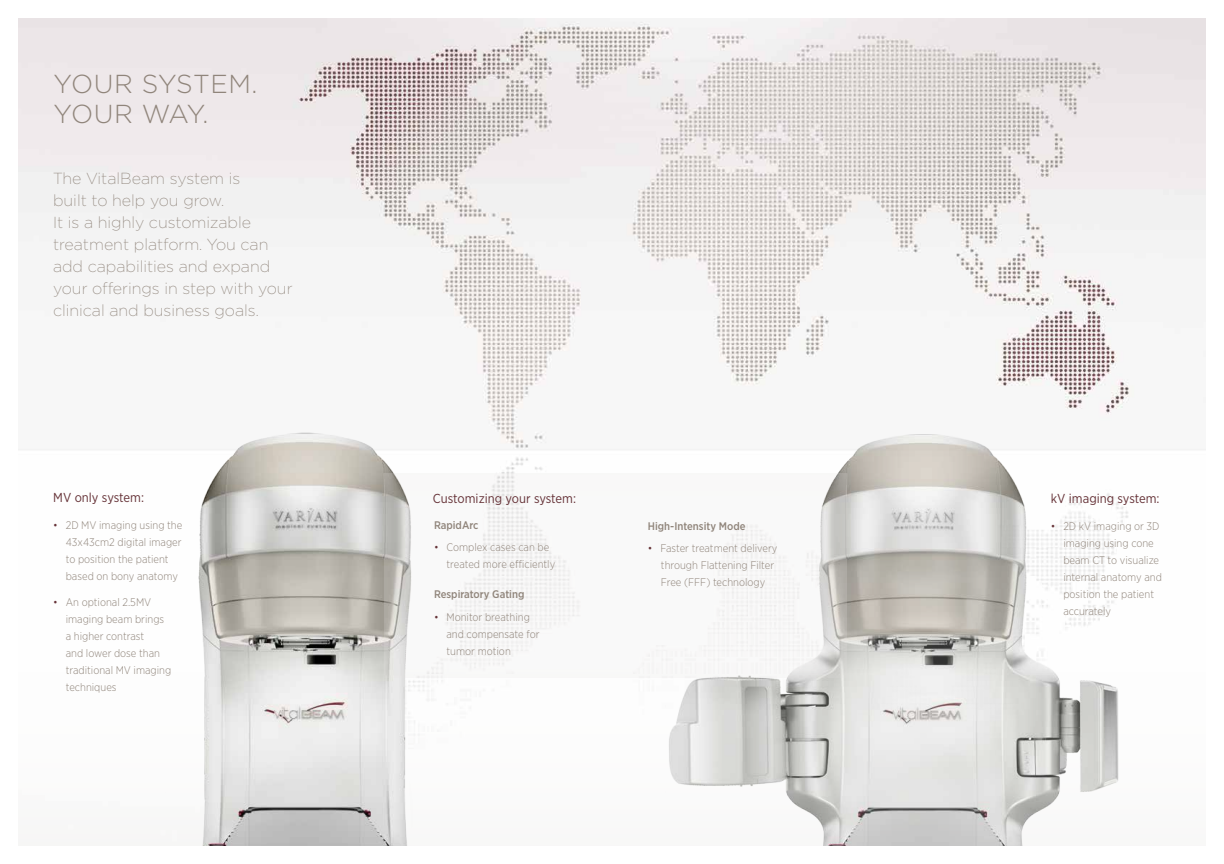
<style>
.page{position:relative;width:1224px;height:864px;background:#fff}
.page>*{position:absolute;margin:0;border:0;box-sizing:border-box;transform-origin:0 0}
.t1{font:300 26px/30px "Gotham";letter-spacing:.005em;color:#90857b}
.t2{font:200 16px/22px "Gotham";color:#90857b}
.t3{font:13px "Gotham Narrow";color:#663338}
.t4{font:300 11px/17px "Gotham Narrow";color:#90857b}
.t5{font:500 11px "Gotham Narrow";color:#90857b}
.s1{color:#663338}
</style>
<div class="page">
<img style="left:18px;top:18px;width:1188px;height:454px">
<img style="left:165px;top:428px;width:284px;height:418px">
<img style="left:657px;top:434px;width:475px;height:412px">
<div style="left:383px;top:472px;width:464px;height:206px;background:#653237;opacity:.05"></div>
<h1 class="t1" style="left:54px;top:68px;width:205px">YOUR SYSTEM.<br>YOUR WAY.</h1>
<h2 class="t2" style="left:53px;top:168px;width:241px">The VitalBeam system is<br>built to help you grow.<br>It is a highly customizable treatment platform. You can add capabilities and expand your offerings in step with your clinical and business goals.</h2>
<p class="t3" style="left:53px;top:490px;width:92px">MV only system:</p>
<p class="t4" style="left:66px;top:516px;width:118px;text-indent:-12px"><span class="s1">•</span> 2D MV imaging using the<br>43x43cm2 digital imager to position the patient based on bony anatomy</p>
<p class="t4" style="left:66px;top:593px;width:107px;text-indent:-12px"><span class="s1">•</span> An optional 2.5MV imaging beam brings a higher contrast<br>and lower dose than traditional MV imaging techniques</p>
<p class="t3" style="left:433px;top:491px;width:145px">Customizing your system:</p>
<p class="t5" style="left:434px;top:518px;width:46px">RapidArc</p>
<p class="t4" style="left:446px;top:539px;width:110px;text-indent:-12px"><span class="s1">•</span> Complex cases can be treated more efficiently</p>
<p class="t5" style="left:434px;top:588px;width:92px">Respiratory Gating</p>
<p class="t4" style="left:446px;top:608px;width:95px;text-indent:-12px"><span class="s1">•</span> Monitor breathing and compensate for tumor motion</p>
<p class="t5" style="left:648px;top:519px;width:99px">High-Intensity Mode</p>
<p class="t4" style="left:661px;top:539px;width:118px;text-indent:-13px"><span class="s1">•</span> Faster treatment delivery through Flattening Filter<br>Free (FFF) technology</p>
<p class="t3" style="left:1051px;top:491px;width:110px">kV imaging system:</p>
<p class="t4" style="left:1063px;top:517px;width:100px;text-indent:-12px"><span class="s1">•</span> 2D kV imaging or 3D imaging using cone beam CT to visualize internal anatomy and position the patient accurately</p>
</div>
